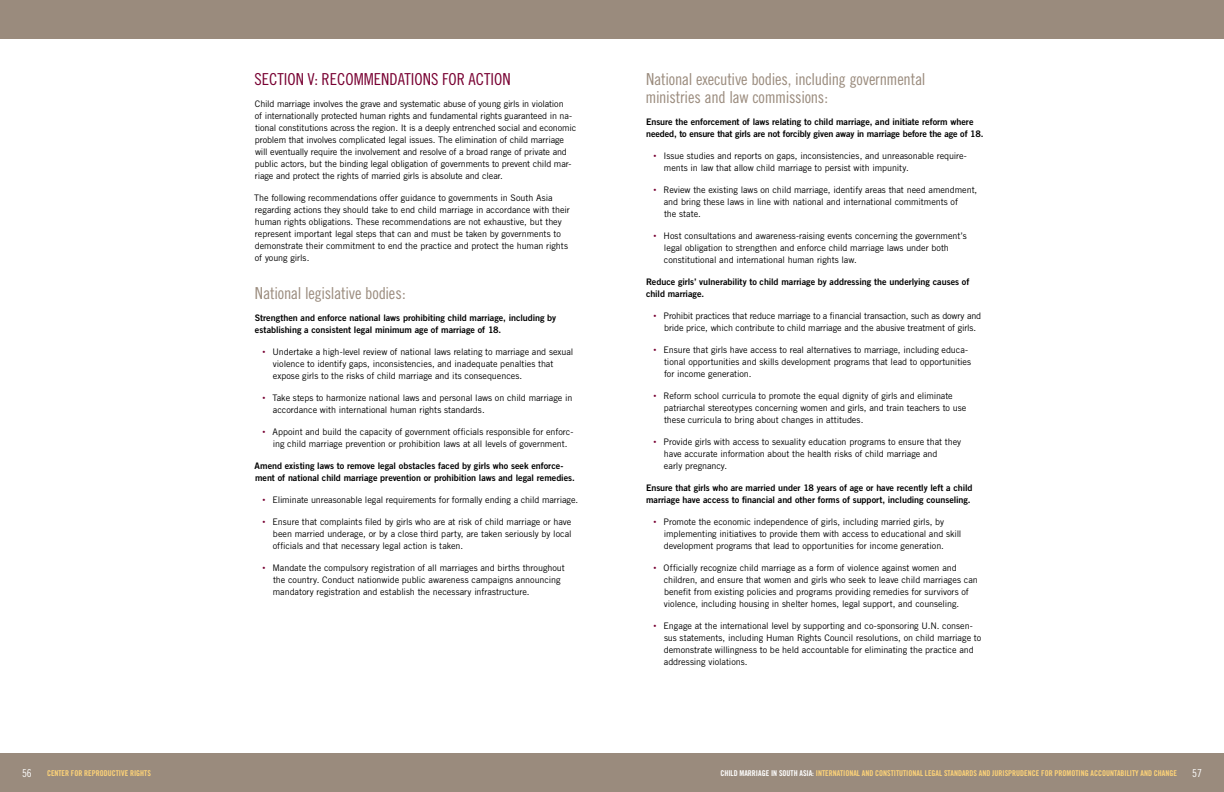
<style>
.page{position:relative;width:1224px;height:792px;background:#fff}
.page>*{position:absolute;margin:0;border:0;box-sizing:border-box;transform-origin:0 0}
.t1{font:16.5px/18px "Trade Gothic Cond Eighteen";letter-spacing:-.015em;color:#9a8b7d}
.t2{font:16.5px "Trade Gothic Cond Eighteen";color:#780032}
.t3{font:11px "Trade Gothic Cond Eighteen";color:#fff}
.t4{font:9px/12px "Trade Gothic";letter-spacing:-.005em;color:#000}
.t5{font:9px/12px "Trade Gothic Bold Two";letter-spacing:-.005em;color:#000}
.t6{font:8px "Trade Gothic Bold Cond Twenty";color:#ffd478}
.s1{font-size:6px;color:#780032}
.s2{color:#fff}
</style>
<div class="page">
<div style="left:0;top:754px;width:1224px;height:38px;background:#9a8b7d"></div>
<div style="left:0;top:0;width:1224px;height:38px;background:#9a8b7d"></div>
<h1 class="t2" style="left:254px;top:69px;width:258px">SECTION V: RECOMMENDATIONS FOR ACTION</h1>
<p class="t4" style="left:255px;top:98px;width:323px">Child marriage involves the grave and systematic abuse of young girls in violation<br>of internationally protected human rights and fundamental rights guaranteed in na&shy;tional constitutions across the region. It is a deeply entrenched social and economic problem that involves complicated legal issues. The elimination of child marriage will eventually require the involvement and resolve of a broad range of private and public actors, but the binding legal obligation of governments to prevent child mar&shy;riage and protect the rights of married girls is absolute and clear.</p>
<p class="t4" style="left:254px;top:192px;width:317px">The following recommendations offer guidance to governments in South Asia regarding actions they should take to end child marriage in accordance with their human rights obligations. These recommendations are not exhaustive, but they represent important legal steps that can and must be taken by governments to demonstrate their commitment to end the practice and protect the human rights of young girls.</p>
<h1 class="t1" style="left:255px;top:284px;width:152px">National legislative bodies:</h1>
<p class="t5" style="left:255px;top:312px;width:303px">Strengthen and enforce national laws prohibiting child marriage, including by establishing a consistent legal minimum age of marriage of 18.</p>
<p class="t4" style="left:273px;top:346px;width:302px;text-indent:-10px"><span class="s1">•</span> Undertake a high-level review of national laws relating to marriage and sexual violence to identify gaps, inconsistencies, and inadequate penalties that expose girls to the risks of child marriage and its consequences.</p>
<p class="t4" style="left:273px;top:392px;width:301px;text-indent:-10px"><span class="s1">•</span> Take steps to harmonize national laws and personal laws on child marriage in accordance with international human rights standards.</p>
<p class="t4" style="left:262px;top:426px;width:313px;text-align:center"><span class="s1">•</span> Appoint and build the capacity of government officials responsible for enforc&shy;ing child marriage prevention or prohibition laws at all levels of government.</p>
<p class="t5" style="left:255px;top:460px;width:322px">Amend existing laws to remove legal obstacles faced by girls who seek enforce&shy;ment of national child marriage prevention or prohibition laws and legal remedies.</p>
<p class="t4" style="left:262px;top:494px;width:317px"><span class="s1">•</span> Eliminate unreasonable legal requirements for formally ending a child marriage.</p>
<p class="t4" style="left:273px;top:516px;width:300px;text-align:justify;text-indent:-10px"><span class="s1">•</span> Ensure that complaints filed by girls who are at risk of child marriage or have been married underage, or by a close third party, are taken seriously by local officials and that necessary legal action is taken.</p>
<p class="t4" style="left:273px;top:562px;width:294px;text-indent:-10px"><span class="s1">•</span> Mandate the compulsory registration of all marriages and births throughout the country. Conduct nationwide public awareness campaigns announcing mandatory registration and establish the necessary infrastructure.</p>
<h1 class="t1" style="left:646px;top:70px;width:281px">National executive bodies, including governmental ministries and law commissions:</h1>
<p class="t5" style="left:646px;top:116px;width:339px">Ensure the enforcement of laws relating to child marriage, and initiate reform where needed, to ensure that girls are not forcibly given away in marriage before the age of 18.</p>
<p class="t4" style="left:664px;top:150px;width:305px;text-indent:-10px"><span class="s1">•</span> Issue studies and reports on gaps, inconsistencies, and unreasonable require&shy;ments in law that allow child marriage to persist with impunity.</p>
<p class="t4" style="left:664px;top:184px;width:315px;text-indent:-10px"><span class="s1">•</span> Review the existing laws on child marriage, identify areas that need amendment, and bring these laws in line with national and international commitments of<br>the state.</p>
<p class="t4" style="left:664px;top:230px;width:304px;text-indent:-10px"><span class="s1">•</span> Host consultations and awareness-raising events concerning the government’s legal obligation to strengthen and enforce child marriage laws under both constitutional and international human rights law.</p>
<p class="t5" style="left:646px;top:276px;width:325px">Reduce girls’ vulnerability to child marriage by addressing the underlying causes of child marriage.</p>
<p class="t4" style="left:664px;top:310px;width:319px;text-indent:-11px"><span class="s1">•</span> Prohibit practices that reduce marriage to a financial transaction, such as dowry and bride price, which contribute to child marriage and the abusive treatment of girls.</p>
<p class="t4" style="left:664px;top:344px;width:309px;text-indent:-11px"><span class="s1">•</span> Ensure that girls have access to real alternatives to marriage, including educa&shy;tional opportunities and skills development programs that lead to opportunities for income generation.</p>
<p class="t4" style="left:664px;top:390px;width:304px;text-indent:-10px"><span class="s1">•</span> Reform school curricula to promote the equal dignity of girls and eliminate patriarchal stereotypes concerning women and girls, and train teachers to use these curricula to bring about changes in attitudes.</p>
<p class="t4" style="left:664px;top:436px;width:299px;text-indent:-10px"><span class="s1">•</span> Provide girls with access to sexuality education programs to ensure that they have accurate information about the health risks of child marriage and<br>early pregnancy.</p>
<p class="t5" style="left:646px;top:482px;width:328px">Ensure that girls who are married under 18 years of age or have recently left a child marriage have access to financial and other forms of support, including counseling.</p>
<p class="t4" style="left:664px;top:516px;width:299px;text-indent:-10px"><span class="s1">•</span> Promote the economic independence of girls, including married girls, by implementing initiatives to provide them with access to educational and skill development programs that lead to opportunities for income generation.</p>
<p class="t4" style="left:664px;top:562px;width:315px;text-indent:-10px"><span class="s1">•</span> Officially recognize child marriage as a form of violence against women and children, and ensure that women and girls who seek to leave child marriages can benefit from existing policies and programs providing remedies for survivors of violence, including housing in shelter homes, legal support, and counseling.</p>
<p class="t4" style="left:664px;top:620px;width:319px;text-indent:-10px"><span class="s1">•</span> Engage at the international level by supporting and co-sponsoring U.N. consen&shy;sus statements, including Human Rights Council resolutions, on child marriage to demonstrate willingness to be held accountable for eliminating the practice and addressing violations.</p>
<p class="t3" style="left:22px;top:766px;width:11px">56</p>
<p class="t6" style="left:47px;top:768px;width:105px">CENTER FOR REPRODUCTIVE RIGHTS</p>
<p class="t6" style="left:720px;top:768px;width:458px"><span class="s2">CHILD MARRIAGE IN SOUTH ASIA:</span> INTERNATIONAL AND CONSTITUTIONAL LEGAL STANDARDS AND JURISPRUDENCE FOR PROMOTING ACCOUNTABILITY AND CHANGE</p>
<p class="t3" style="left:1192px;top:766px;width:11px">57</p>
</div>
